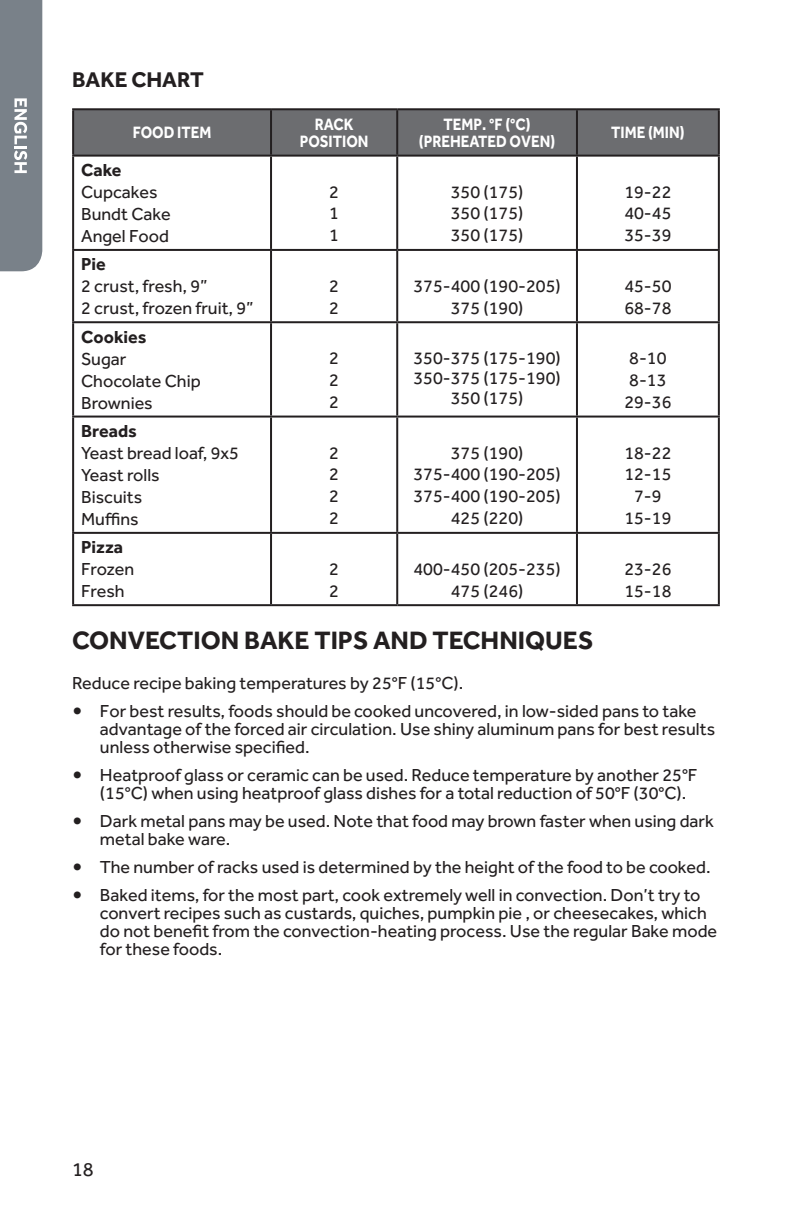
<style>
.page{position:relative;width:792px;height:1224px;background:#fff}
.page>*{position:absolute;margin:0;border:0;box-sizing:border-box;transform-origin:0 0}
.t1{font:700 26px "Effra";color:#231f20}
.t2{font:700 22px "Effra";color:#231f20}
.t3{font:20px "Effra";color:#231f20}
.t4{font:18px/21.8px "Effra";color:#231f20}
.t5{font:700 18px "Effra";color:#231f20}
.t6{font:700 17px/17px "Effra";color:#fff;text-align:center;scale:.88 1}
.s1{font-weight:700;font-size:24px}
</style>
<div class="page">
<div style="left:0;top:0;width:42px;height:271px;background:#798189"></div>
<div style="left:74px;top:110px;width:644px;height:45px;background:#6c6d70"></div>
<hr style="left:270px;top:110px;width:2px;height:45px;background:#231f20">
<hr style="left:396px;top:110px;width:2px;height:45px;background:#231f20">
<hr style="left:576px;top:110px;width:2px;height:45px;background:#231f20">
<hr style="left:72px;top:157px;width:2px;height:92px;background:#231f20">
<hr style="left:270px;top:157px;width:2px;height:92px;background:#231f20">
<hr style="left:396px;top:157px;width:2px;height:92px;background:#231f20">
<hr style="left:576px;top:157px;width:2px;height:92px;background:#231f20">
<hr style="left:718px;top:157px;width:2px;height:92px;background:#231f20">
<hr style="left:72px;top:249px;width:199px;height:2px;background:#231f20">
<hr style="left:72px;top:251px;width:2px;height:70px;background:#231f20">
<hr style="left:271px;top:249px;width:126px;height:2px;background:#231f20">
<hr style="left:270px;top:251px;width:2px;height:70px;background:#231f20">
<hr style="left:397px;top:249px;width:180px;height:2px;background:#231f20">
<hr style="left:396px;top:251px;width:2px;height:70px;background:#231f20">
<hr style="left:577px;top:249px;width:143px;height:2px;background:#231f20">
<hr style="left:576px;top:251px;width:2px;height:70px;background:#231f20">
<hr style="left:718px;top:251px;width:2px;height:70px;background:#231f20">
<hr style="left:72px;top:321px;width:199px;height:2px;background:#231f20">
<hr style="left:72px;top:323px;width:2px;height:93px;background:#231f20">
<hr style="left:271px;top:321px;width:126px;height:2px;background:#231f20">
<hr style="left:270px;top:323px;width:2px;height:93px;background:#231f20">
<hr style="left:397px;top:321px;width:180px;height:2px;background:#231f20">
<hr style="left:396px;top:323px;width:2px;height:93px;background:#231f20">
<hr style="left:577px;top:321px;width:143px;height:2px;background:#231f20">
<hr style="left:576px;top:323px;width:2px;height:93px;background:#231f20">
<hr style="left:718px;top:323px;width:2px;height:93px;background:#231f20">
<hr style="left:72px;top:416px;width:199px;height:2px;background:#231f20">
<hr style="left:72px;top:418px;width:2px;height:114px;background:#231f20">
<hr style="left:271px;top:416px;width:126px;height:2px;background:#231f20">
<hr style="left:270px;top:418px;width:2px;height:114px;background:#231f20">
<hr style="left:397px;top:416px;width:180px;height:2px;background:#231f20">
<hr style="left:396px;top:418px;width:2px;height:114px;background:#231f20">
<hr style="left:577px;top:416px;width:143px;height:2px;background:#231f20">
<hr style="left:576px;top:418px;width:2px;height:114px;background:#231f20">
<hr style="left:718px;top:418px;width:2px;height:114px;background:#231f20">
<hr style="left:72px;top:532px;width:199px;height:2px;background:#231f20">
<hr style="left:72px;top:534px;width:2px;height:70px;background:#231f20">
<hr style="left:271px;top:532px;width:126px;height:2px;background:#231f20">
<hr style="left:270px;top:534px;width:2px;height:70px;background:#231f20">
<hr style="left:397px;top:532px;width:180px;height:2px;background:#231f20">
<hr style="left:396px;top:534px;width:2px;height:70px;background:#231f20">
<hr style="left:577px;top:532px;width:143px;height:2px;background:#231f20">
<hr style="left:576px;top:534px;width:2px;height:70px;background:#231f20">
<hr style="left:718px;top:534px;width:2px;height:70px;background:#231f20">
<hr style="left:72px;top:604px;width:199px;height:2px;background:#231f20">
<hr style="left:271px;top:604px;width:126px;height:2px;background:#231f20">
<hr style="left:397px;top:604px;width:180px;height:2px;background:#231f20">
<hr style="left:577px;top:604px;width:143px;height:2px;background:#231f20">
<hr style="left:72px;top:108px;width:199px;height:2px;background:#231f20">
<hr style="left:72px;top:110px;width:2px;height:45px;background:#231f20">
<hr style="left:271px;top:108px;width:126px;height:2px;background:#231f20">
<hr style="left:397px;top:108px;width:180px;height:2px;background:#231f20">
<hr style="left:577px;top:108px;width:143px;height:2px;background:#231f20">
<hr style="left:718px;top:110px;width:2px;height:45px;background:#231f20">
<hr style="left:72px;top:155px;width:199px;height:2px;background:#231f20">
<hr style="left:271px;top:155px;width:126px;height:2px;background:#231f20">
<hr style="left:397px;top:155px;width:180px;height:2px;background:#231f20">
<hr style="left:577px;top:155px;width:143px;height:2px;background:#231f20">
<p class="t2" style="left:72px;top:66px;width:133px">BAKE CHART</p>
<p class="t6" style="left:133px;top:124px;width:91px">FOOD ITEM</p>
<p class="t6" style="left:300px;top:115px;width:80px">RACK<br>POSITION</p>
<p class="t6" style="left:419px;top:115px;width:156px">TEMP. °F (°C) (PREHEATED OVEN)</p>
<p class="t6" style="left:611px;top:124px;width:85px">TIME (MIN)</p>
<p class="t5" style="left:81px;top:159px;width:42px">Cake</p>
<p class="t4" style="left:81px;top:181px;width:91px">Cupcakes<br>Bundt Cake<br>Angel Food</p>
<p class="t4" style="left:329px;top:180px;width:11px;text-align:justify">2<br>1<br>1</p>
<p class="t4" style="left:451px;top:180px;width:74px;text-align:justify">350 (175)<br>350 (175)<br>350 (175)</p>
<p class="t4" style="left:624px;top:180px;width:49px;text-align:justify">19-22<br>40-45<br>35-39</p>
<p class="t5" style="left:81px;top:253px;width:26px">Pie</p>
<p class="t4" style="left:81px;top:275px;width:174px">2 crust, fresh, 9”<br>2 crust, frozen fruit, 9”</p>
<p class="t4" style="left:329px;top:275px;width:11px">2<br>2</p>
<p class="t4" style="left:413px;top:275px;width:149px;text-align:center">375-400 (190-205)<br>375 (190)</p>
<p class="t4" style="left:624px;top:275px;width:49px">45-50<br>68-78</p>
<p class="t5" style="left:81px;top:326px;width:67px">Cookies</p>
<p class="t4" style="left:81px;top:347px;width:121px">Sugar<br>Chocolate Chip<br>Brownies</p>
<p class="t4" style="left:329px;top:347px;width:11px;text-align:justify">2<br>2<br>2</p>
<p class="t4" style="left:413px;top:348px;width:149px;line-height:20px;text-align:center">350-375 (175-190)<br>350-375 (175-190)<br>350 (175)</p>
<p class="t4" style="left:624px;top:347px;width:49px">8-10<br>8-13<br>29-36</p>
<p class="t5" style="left:81px;top:420px;width:57px">Breads</p>
<p class="t4" style="left:81px;top:442px;width:159px">Yeast bread loaf, 9x5<br>Yeast rolls<br>Biscuits<br>Muffins</p>
<p class="t4" style="left:329px;top:441px;width:11px;text-align:justify">2<br>2<br>2<br>2</p>
<p class="t4" style="left:413px;top:441px;width:149px;text-align:center">375 (190)<br>375-400 (190-205)<br>375-400 (190-205)<br>425 (220)</p>
<p class="t4" style="left:624px;top:441px;width:49px;text-align:center">18-22<br>12-15<br>7-9<br>15-19</p>
<p class="t5" style="left:81px;top:536px;width:43px">Pizza</p>
<p class="t4" style="left:81px;top:558px;width:55px">Frozen<br>Fresh</p>
<p class="t4" style="left:329px;top:558px;width:11px">2<br>2</p>
<p class="t4" style="left:413px;top:558px;width:149px;text-align:center">400-450 (205-235)<br>475 (246)</p>
<p class="t4" style="left:624px;top:558px;width:49px">23-26<br>15-18</p>
<h1 class="t1" style="left:72px;top:625px;width:523px">CONVECTION BAKE TIPS AND TECHNIQUES</h1>
<p class="t4" style="left:72px;top:672px;width:393px">Reduce recipe baking temperatures by 25°F (15°C).</p>
<p class="t4" style="left:100px;top:702px;width:617px;line-height:18px;text-indent:-28px"><span class="s1">•</span> For best results, foods should be cooked uncovered, in low-sided pans to take advantage of the forced air circulation. Use shiny aluminum pans for best results unless otherwise specified.</p>
<p class="t4" style="left:100px;top:766px;width:599px;line-height:18px;text-indent:-28px"><span class="s1">•</span> Heatproof glass or ceramic can be used. Reduce temperature by another 25°F (15°C) when using heatproof glass dishes for a total reduction of 50°F (30°C).</p>
<p class="t4" style="left:100px;top:812px;width:615px;line-height:18px;text-indent:-28px"><span class="s1">•</span> Dark metal pans may be used. Note that food may brown faster when using dark metal bake ware.</p>
<p class="t4" style="left:72px;top:856px;width:640px"><span class="s1">•</span> The number of racks used is determined by the height of the food to be cooked.</p>
<p class="t4" style="left:100px;top:886px;width:619px;line-height:18px;text-indent:-28px"><span class="s1">•</span> Baked items, for the most part, cook extremely well in convection. Don’t try to convert recipes such as custards, quiches, pumpkin pie , or cheesecakes, which do not benefit from the convection-heating process. Use the regular Bake mode for these foods.</p>
<p class="t3" style="left:72px;top:1157px;width:23px">18</p>
</div>
